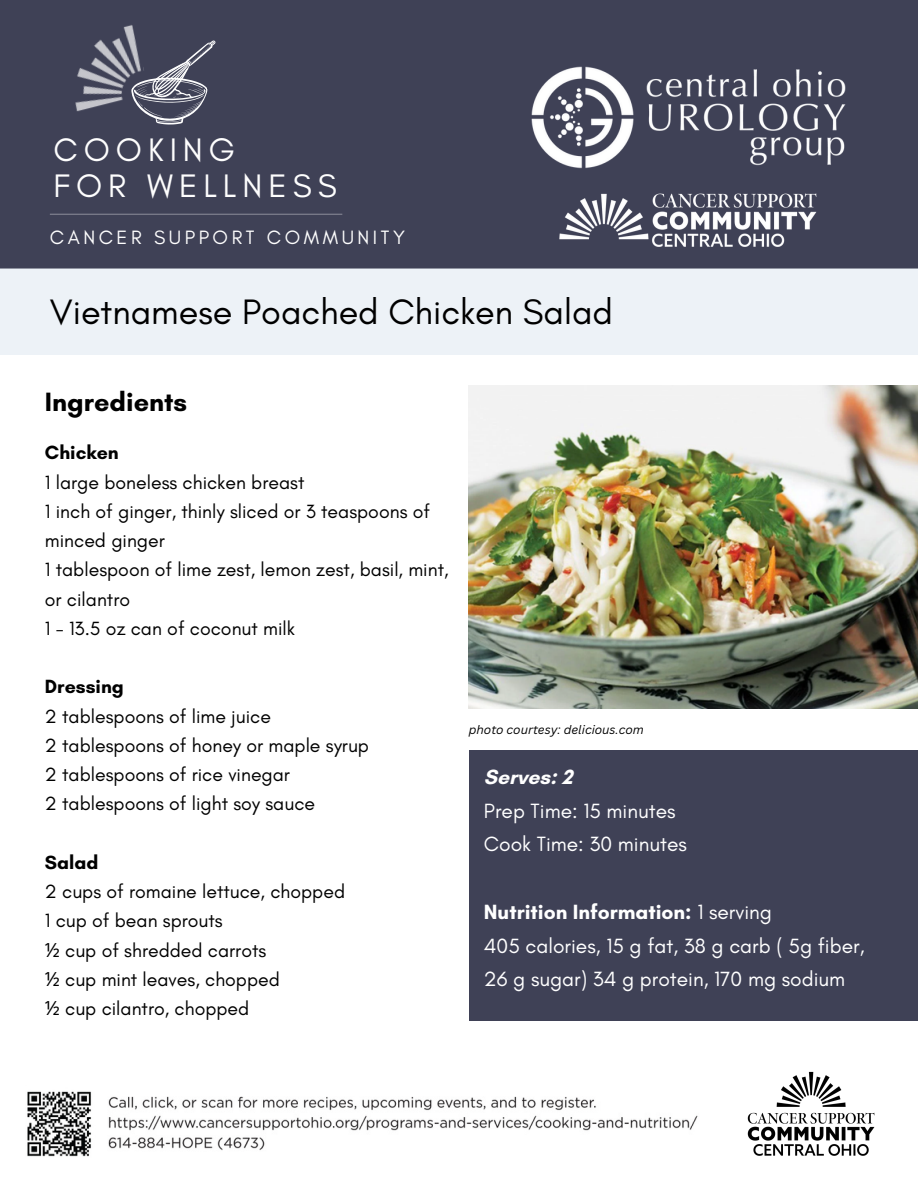
<style>
.page{position:relative;width:918px;height:1188px;background:#fff}
.page>*{position:absolute;margin:0;border:0;box-sizing:border-box;transform-origin:0 0}
.t1{font:36px "Glacial Indifference";color:#000}
.t2{font:33.15px/36px "Glacial Indifference";letter-spacing:.18em;color:#fefefe}
.t3{font:700 27px "Glacial Indifference";color:#000}
.t4{font:21px/33.8px "Glacial Indifference";color:#fff}
.t5{font:700 21px "Glacial Indifference";color:#fff}
.t6{font:19.65px "Glacial Indifference";letter-spacing:.18em;color:#fefefe}
.t7{font:19.5px/29.2px "Glacial Indifference";color:#000}
.t8{font:700 19.5px "Glacial Indifference";color:#000}
.t9{font:italic 12px "Canva Sans";color:#000}
.s1{font-family:"Noto Sans"}
.s2{font-weight:700}
</style>
<div class="page">
<div style="left:0;top:0;width:918px;height:269px;background:#3f4156"></div>
<hr style="left:50px;top:214px;width:292px;height:1px;background:#fefefe">
<svg style="left:131px;top:40px;width:85px;height:85px;background:#616374"></svg>
<img style="left:27px;top:1091px;width:671px;height:66px">
<img style="left:747px;top:1071px;width:128px;height:85px">
<img style="left:531px;top:65px;width:316px;height:105px">
<img style="left:558px;top:192px;width:261px;height:57px">
<img style="left:50px;top:22px;width:102px;height:99px">
<div style="left:0;top:269px;width:918px;height:86px;background:#edf2f7"></div>
<div style="left:469px;top:750px;width:449px;height:271px;background:#3f4156"></div>
<img style="left:469px;top:386px;width:449px;height:323px">
<h2 class="t2" style="left:54px;top:132px;width:285px">COOKING<br>FOR WELLNESS</h2>
<p class="t6" style="left:50px;top:225px;width:357px">CANCER SUPPORT COMMUNITY</p>
<h1 class="t1" style="left:50px;top:290px;width:565px">Vietnamese Poached Chicken Salad</h1>
<h3 class="t3" style="left:45px;top:385px;width:144px">Ingredients</h3>
<p class="t8" style="left:45px;top:441px;width:75px">Chicken</p>
<p class="t7" style="left:45px;top:467px;width:405px">1 large boneless chicken breast<br>1 inch of ginger, thinly sliced or 3 teaspoons of minced ginger<br>1 tablespoon of lime zest, lemon zest, basil, mint, or cilantro<br>1 - 13.5 oz can of coconut milk</p>
<p class="t8" style="left:45px;top:675px;width:80px">Dressing</p>
<p class="t7" style="left:45px;top:701px;width:326px">2 tablespoons of lime juice<br>2 tablespoons of honey or maple syrup<br>2 tablespoons of rice vinegar<br>2 tablespoons of light soy sauce</p>
<p class="t8" style="left:45px;top:850px;width:55px">Salad</p>
<p class="t7" style="left:45px;top:877px;width:302px">2 cups of romaine lettuce, chopped<br>1 cup of bean sprouts<br><span class="s1">½</span> cup of shredded carrots<br><span class="s1">½</span> cup mint leaves, chopped<br><span class="s1">½</span> cup cilantro, chopped</p>
<p class="t9" style="left:469px;top:721px;width:177px">photo courtesy: delicious.com</p>
<p class="t5" style="left:484px;top:764px;width:90px">Serves: 2</p>
<p class="t4" style="left:484px;top:793px;width:204px">Prep Time: 15 minutes<br>Cook Time: 30 minutes</p>
<p class="t4" style="left:484px;top:895px;width:382px"><span class="s2">Nutrition Information:</span> 1 serving<br>405 calories, 15 g fat, 38 g carb ( 5g fiber,<br>26 g sugar) 34 g protein, 170 mg sodium</p>
</div>
